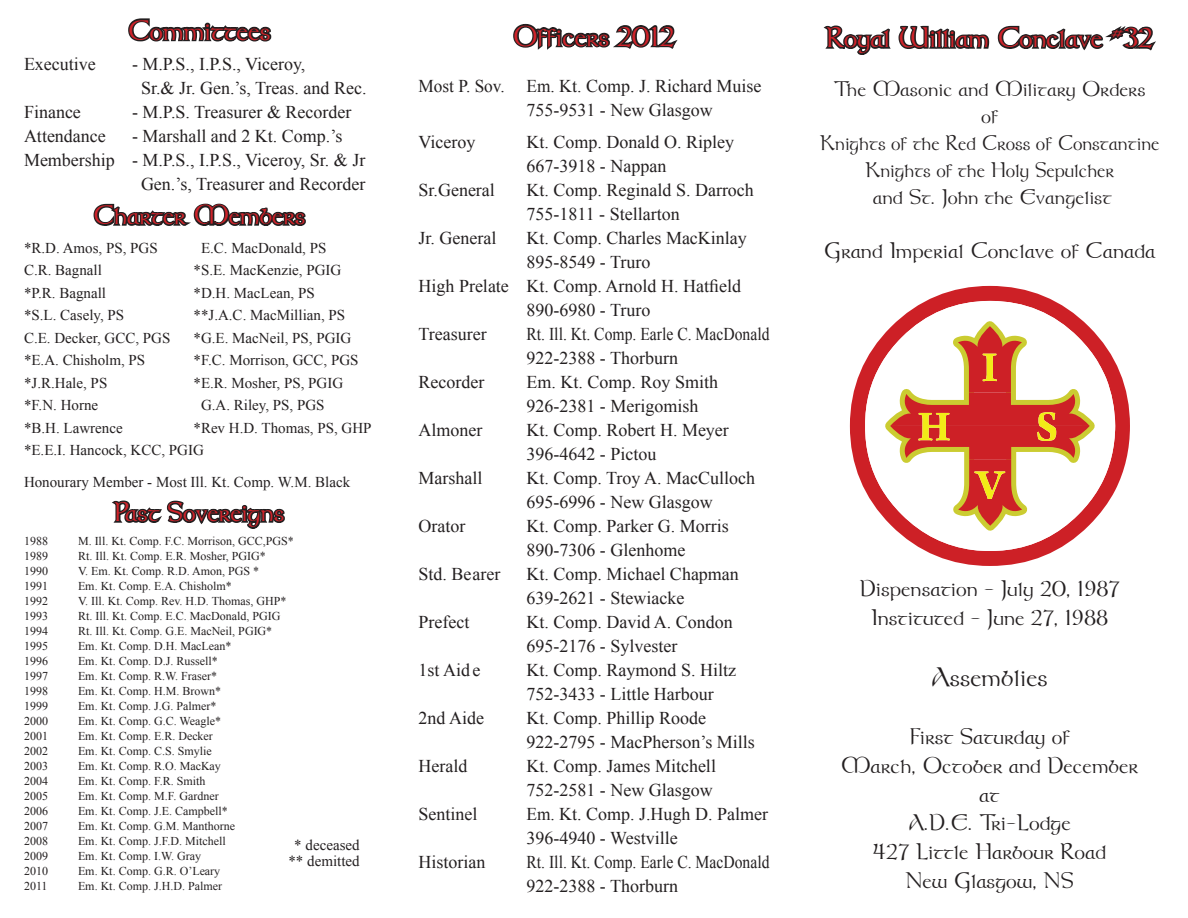
<style>
.page{position:relative;width:1188px;height:918px;background:#fff}
.page>*{position:absolute;margin:0;border:0;box-sizing:border-box;transform-origin:0 0}
.t1{font:30px "Meath FLF";color:#d1232a}
.t2{font:28.5px "Meath FLF";color:#d1232a}
.t3{font:28.5px "Meath FLF";color:#231f20}
.t4{font:24px/28.8px "Meath FLF";color:#231f20;text-align:center}
.t5{font:22.5px/27px "Meath FLF";color:#231f20;text-align:center}
.t6{font:18px/24px "Times New Roman";color:#231f20}
.t7{font:18px/24px "Times New Roman";color:#231f20;scale:.96 1}
.t8{font:18px/24px "Times New Roman";color:#231f20;scale:.87 1}
.t9{font:15px/22.5px "Times New Roman";color:#231f20}
.t10{font:12px "Times New Roman";color:#231f20}
</style>
<div class="page">
<svg style="left:823px;top:25px;width:333px;height:30px"></svg>
<svg style="left:850px;top:286px;width:280px;height:280px"></svg>
<svg style="left:865px;top:301px;width:250px;height:250px"></svg>
<svg style="left:876px;top:312px;width:227px;height:227px"></svg>
<svg style="left:890px;top:326px;width:200px;height:200px"></svg>
<svg style="left:513px;top:23px;width:165px;height:27px"></svg>
<svg style="left:128px;top:18px;width:144px;height:24px"></svg>
<svg style="left:93px;top:203px;width:213px;height:23px"></svg>
<svg style="left:112px;top:500px;width:173px;height:29px"></svg>
<h1 class="t1" style="left:128px;top:15px;width:145px">Committees</h1>
<p class="t6" style="left:24px;top:51px;width:73px">Executive</p>
<p class="t6" style="left:141px;top:51px;width:227px;text-indent:-9px">- M.P.S., I.P.S., Viceroy,<br>Sr.&amp; Jr. Gen.’s, Treas. and Rec.</p>
<p class="t6" style="left:24px;top:99px;width:58px">Finance</p>
<p class="t6" style="left:132px;top:99px;width:221px">- M.P.S. Treasurer &amp; Recorder</p>
<p class="t6" style="left:24px;top:123px;width:83px">Attendance</p>
<p class="t6" style="left:132px;top:123px;width:212px">- Marshall and 2 Kt. Comp.’s</p>
<p class="t6" style="left:24px;top:147px;width:343px">Membership - M.P.S., I.P.S., Viceroy, Sr. &amp; Jr</p>
<p class="t6" style="left:141px;top:171px;width:226px">Gen.’s, Treasurer and Recorder</p>
<h2 class="t2" style="left:93px;top:201px;width:214px">Charter Members</h2>
<p class="t9" style="left:24px;top:236px;width:135px">*R.D. Amos, PS, PGS</p>
<p class="t9" style="left:201px;top:236px;width:127px">E.C. MacDonald, PS</p>
<p class="t9" style="left:24px;top:259px;width:79px">C.R. Bagnall</p>
<p class="t9" style="left:194px;top:259px;width:149px">*S.E. MacKenzie, PGIG</p>
<p class="t9" style="left:24px;top:281px;width:84px">*P.R. Bagnall</p>
<p class="t9" style="left:194px;top:281px;width:123px">*D.H. MacLean, PS</p>
<p class="t9" style="left:24px;top:304px;width:102px">*S.L. Casely, PS</p>
<p class="t9" style="left:194px;top:304px;width:153px">**J.A.C. MacMillian, PS</p>
<p class="t9" style="left:24px;top:326px;width:148px">C.E. Decker, GCC, PGS</p>
<p class="t9" style="left:194px;top:326px;width:159px">*G.E. MacNeil, PS, PGIG</p>
<p class="t9" style="left:24px;top:349px;width:123px">*E.A. Chisholm, PS</p>
<p class="t9" style="left:194px;top:349px;width:167px">*F.C. Morrison, GCC, PGS</p>
<p class="t9" style="left:24px;top:371px;width:85px">*J.R.Hale, PS</p>
<p class="t9" style="left:194px;top:371px;width:151px">*E.R. Mosher, PS, PGIG</p>
<p class="t9" style="left:24px;top:394px;width:76px">*F.N. Horne</p>
<p class="t9" style="left:201px;top:394px;width:125px">G.A. Riley, PS, PGS</p>
<p class="t9" style="left:24px;top:416px;width:100px">*B.H. Lawrence</p>
<p class="t9" style="left:24px;top:416px;width:349px;text-indent:170px">*Rev H.D. Thomas, PS, GHP *E.E.I. Hancock, KCC, PGIG</p>
<p class="t9" style="left:24px;top:470px;width:328px">Honourary Member - Most Ill. Kt. Comp. W.M. Black</p>
<h2 class="t2" style="left:114px;top:498px;width:172px">Past Sovereigns</h2>
<p class="t10" style="left:24px;top:533px;width:25px">1988</p>
<p class="t10" style="left:78px;top:533px;width:217px">M. Ill. Kt. Comp. F.C. Morrison, GCC,PGS*</p>
<p class="t10" style="left:24px;top:548px;width:25px">1989</p>
<p class="t10" style="left:78px;top:548px;width:189px">Rt. Ill. Kt. Comp. E.R. Mosher, PGIG*</p>
<p class="t10" style="left:24px;top:563px;width:25px">1990</p>
<p class="t10" style="left:78px;top:563px;width:183px">V. Em. Kt. Comp. R.D. Amon, PGS *</p>
<p class="t10" style="left:24px;top:578px;width:25px">1991</p>
<p class="t10" style="left:78px;top:578px;width:155px">Em. Kt. Comp. E.A. Chisholm*</p>
<p class="t10" style="left:24px;top:593px;width:25px">1992</p>
<p class="t10" style="left:78px;top:593px;width:210px">V. Ill. Kt. Comp. Rev. H.D. Thomas, GHP*</p>
<p class="t10" style="left:24px;top:608px;width:25px">1993</p>
<p class="t10" style="left:78px;top:608px;width:204px">Rt. Ill. Kt. Comp. E.C. MacDonald, PGIG</p>
<p class="t10" style="left:24px;top:623px;width:25px">1994</p>
<p class="t10" style="left:78px;top:623px;width:196px">Rt. Ill. Kt. Comp. G.E. MacNeil, PGIG*</p>
<p class="t10" style="left:24px;top:638px;width:25px">1995</p>
<p class="t10" style="left:78px;top:638px;width:155px">Em. Kt. Comp. D.H. MacLean*</p>
<p class="t10" style="left:24px;top:653px;width:25px">1996</p>
<p class="t10" style="left:78px;top:653px;width:141px">Em. Kt. Comp. D.J. Russell*</p>
<p class="t10" style="left:24px;top:668px;width:25px">1997</p>
<p class="t10" style="left:78px;top:668px;width:141px">Em. Kt. Comp. R.W. Fraser*</p>
<p class="t10" style="left:24px;top:683px;width:25px">1998</p>
<p class="t10" style="left:78px;top:683px;width:145px">Em. Kt. Comp. H.M. Brown*</p>
<p class="t10" style="left:24px;top:698px;width:25px">1999</p>
<p class="t10" style="left:78px;top:698px;width:140px">Em. Kt. Comp. J.G. Palmer*</p>
<p class="t10" style="left:24px;top:713px;width:25px">2000</p>
<p class="t10" style="left:78px;top:713px;width:145px">Em. Kt. Comp. G.C. Weagle*</p>
<p class="t10" style="left:24px;top:728px;width:25px">2001</p>
<p class="t10" style="left:78px;top:728px;width:136px">Em. Kt. Comp. E.R. Decker</p>
<p class="t10" style="left:24px;top:743px;width:25px">2002</p>
<p class="t10" style="left:78px;top:743px;width:135px">Em. Kt. Comp. C.S. Smylie</p>
<p class="t10" style="left:24px;top:758px;width:25px">2003</p>
<p class="t10" style="left:78px;top:758px;width:144px">Em. Kt. Comp. R.O. MacKay</p>
<p class="t10" style="left:24px;top:773px;width:25px">2004</p>
<p class="t10" style="left:78px;top:773px;width:129px">Em. Kt. Comp. F.R. Smith</p>
<p class="t10" style="left:24px;top:788px;width:25px">2005</p>
<p class="t10" style="left:78px;top:788px;width:142px">Em. Kt. Comp. M.F. Gardner</p>
<p class="t10" style="left:24px;top:803px;width:25px">2006</p>
<p class="t10" style="left:78px;top:803px;width:151px">Em. Kt. Comp. J.E. Campbell*</p>
<p class="t10" style="left:24px;top:818px;width:25px">2007</p>
<p class="t10" style="left:78px;top:818px;width:158px">Em. Kt. Comp. G.M. Manthorne</p>
<p class="t10" style="left:24px;top:833px;width:25px">2008</p>
<p class="t10" style="left:78px;top:833px;width:149px">Em. Kt. Comp. J.F.D. Mitchell</p>
<p class="t10" style="left:24px;top:848px;width:25px">2009</p>
<p class="t10" style="left:78px;top:848px;width:125px">Em. Kt. Comp. I.W. Gray</p>
<p class="t10" style="left:24px;top:863px;width:25px">2010</p>
<p class="t10" style="left:78px;top:863px;width:144px">Em. Kt. Comp. G.R. O’Leary</p>
<p class="t10" style="left:24px;top:878px;width:25px">2011</p>
<p class="t10" style="left:78px;top:878px;width:145px">Em. Kt. Comp. J.H.D. Palmer</p>
<p class="t9" style="left:288px;top:836px;width:73px;line-height:16.5px;text-align:center">* deceased ** demitted</p>
<h1 class="t1" style="left:513px;top:21px;width:164px">Officers 2012</h1>
<p class="t7" style="left:527px;top:74px;width:246px;text-indent:-108px">Most P. Sov. Em. Kt. Comp. J. Richard Muise<br>755-9531 - New Glasgow</p>
<p class="t6" style="left:419px;top:129px;width:58px">Viceroy</p>
<p class="t6" style="left:527px;top:129px;width:209px">Kt. Comp. Donald O. Ripley<br>667-3918 - Nappan</p>
<p class="t6" style="left:419px;top:177px;width:78px">Sr.General</p>
<p class="t6" style="left:527px;top:177px;width:229px">Kt. Comp. Reginald S. Darroch<br>755-1811 - Stellarton</p>
<p class="t6" style="left:419px;top:225px;width:79px">Jr. General</p>
<p class="t6" style="left:527px;top:225px;width:222px">Kt. Comp. Charles MacKinlay</p>
<p class="t6" style="left:527px;top:249px;width:126px">895-8549 - Truro</p>
<p class="t6" style="left:419px;top:273px;width:324px">High Prelate Kt. Comp. Arnold H. Hatfield</p>
<p class="t6" style="left:527px;top:297px;width:126px">890-6980 - Truro</p>
<p class="t6" style="left:419px;top:321px;width:70px">Treasurer</p>
<p class="t8" style="left:526px;top:321px;width:281px">Rt. Ill. Kt. Comp. Earle C. MacDonald<br>922-2388 - Thorburn</p>
<p class="t6" style="left:418px;top:369px;width:67px">Recorder</p>
<p class="t6" style="left:526px;top:369px;width:193px">Em. Kt. Comp. Roy Smith<br>926-2381 - Merigomish</p>
<p class="t6" style="left:418px;top:417px;width:65px">Almoner</p>
<p class="t6" style="left:526px;top:417px;width:204px">Kt. Comp. Robert H. Meyer<br>396-4642 - Pictou</p>
<p class="t6" style="left:418px;top:465px;width:65px">Marshall</p>
<p class="t6" style="left:526px;top:465px;width:230px">Kt. Comp. Troy A. MacCulloch<br>695-6996 - New Glasgow</p>
<p class="t6" style="left:418px;top:513px;width:48px">Orator</p>
<p class="t6" style="left:526px;top:513px;width:204px">Kt. Comp. Parker G. Morris<br>890-7306 - Glenhome</p>
<p class="t6" style="left:418px;top:561px;width:83px">Std. Bearer</p>
<p class="t6" style="left:526px;top:561px;width:214px">Kt. Comp. Michael Chapman<br>639-2621 - Stewiacke</p>
<p class="t6" style="left:418px;top:609px;width:52px">Prefect</p>
<p class="t6" style="left:526px;top:609px;width:208px">Kt. Comp. David A. Condon<br>695-2176 - Sylvester</p>
<p class="t6" style="left:418px;top:657px;width:63px">1st Aid e</p>
<p class="t6" style="left:526px;top:657px;width:211px">Kt. Comp. Raymond S. Hiltz<br>752-3433 - Little Harbour</p>
<p class="t6" style="left:418px;top:705px;width:67px">2nd Aide</p>
<p class="t6" style="left:526px;top:705px;width:230px">Kt. Comp. Phillip Roode<br>922-2795 - MacPherson’s Mills</p>
<p class="t6" style="left:418px;top:753px;width:50px">Herald</p>
<p class="t6" style="left:526px;top:753px;width:191px">Kt. Comp. James Mitchell<br>752-2581 - New Glasgow</p>
<p class="t6" style="left:418px;top:801px;width:61px">Sentinel</p>
<p class="t7" style="left:526px;top:801px;width:253px">Em. Kt. Comp. J.Hugh D. Palmer<br>396-4940 - Westville</p>
<p class="t6" style="left:419px;top:849px;width:68px">Historian</p>
<p class="t8" style="left:526px;top:849px;width:281px">Rt. Ill. Kt. Comp. Earle C. MacDonald<br>922-2388 - Thorburn</p>
<h1 class="t1" style="left:826px;top:22px;width:329px">Royal William Conclave #32</h1>
<p class="t5" style="left:820px;top:75px;width:342px">The Masonic and Military Orders<br>of<br>Knights of the Red Cross of Constantine<br>Knights of the Holy Sepulcher<br>and St. John the Evangelist</p>
<h3 class="t4" style="left:824px;top:236px;width:333px">Grand Imperial Conclave of Canada</h3>
<h3 class="t4" style="left:860px;top:574px;width:261px">Dispensation - July 20, 1987<br>Instituted - June 27, 1988</h3>
<h2 class="t3" style="left:931px;top:663px;width:119px">Assemblies</h2>
<h3 class="t4" style="left:841px;top:722px;width:299px">First Saturday of<br>March, October and December at<br>A.D.E. Tri-Lodge<br>427 Little Harbour Road<br>New Glasgow, NS</h3>
</div>
